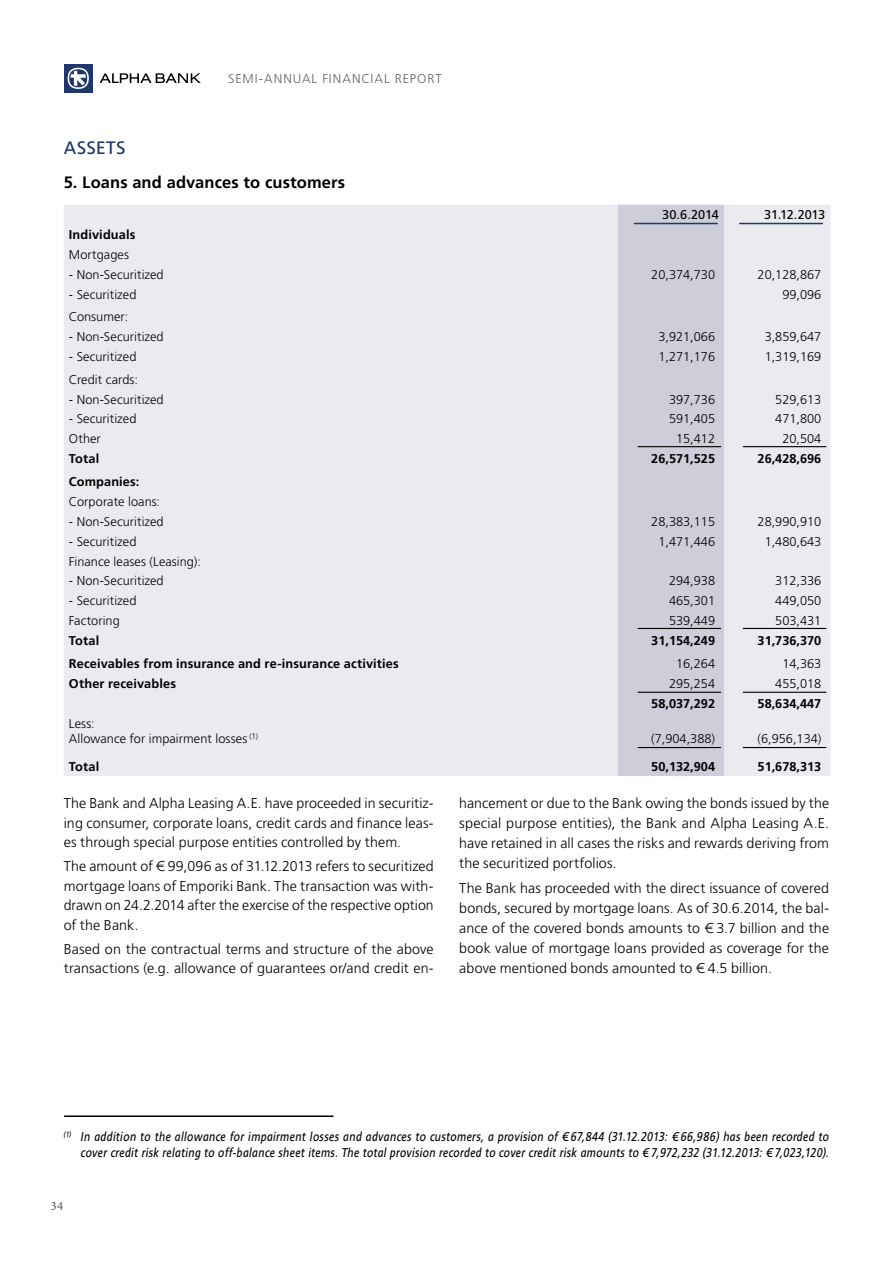
<style>
.page{position:relative;width:893px;height:1263px;background:#fff}
.page>*{position:absolute;margin:0;border:0;box-sizing:border-box;transform-origin:0 0}
.t1{font:18px "PF Catalog";letter-spacing:.03em;color:#1f376b}
.t2{font:700 16.5px "PF Catalog";letter-spacing:.005em;color:#000}
.t3{font:300 14.25px/20.1px "PF Catalog";letter-spacing:.01em;color:#000;text-align:justify}
.t4{font:13.5px "Minion Pro";color:#58595b}
.t5{font:300 12.75px/19.8px "PF Catalog";color:#000}
.t6{font:italic 12.75px/15.8px "PF Catalog";letter-spacing:.03em;color:#000;text-align:right;scale:.85 1}
.t7{font:700 12.75px/19.8px "PF Catalog";letter-spacing:.01em;color:#000}
.t8{font:300 12.75px "PF Catalog";letter-spacing:.08em;color:#636466}
.t9{font:12.75px "PF Catalog";letter-spacing:-.015em;color:#000}
.s1{font-weight:300}
.s2{font-weight:700}
</style>
<div class="page">
<div style="left:64px;top:64px;width:29px;height:29px;background:#1f376b"></div>
<svg style="left:68px;top:68px;width:21px;height:21px"></svg>
<svg style="left:69px;top:69px;width:18px;height:18px"></svg>
<svg style="left:71px;top:71px;width:15px;height:15px"></svg>
<svg style="left:100px;top:73px;width:101px;height:10px"></svg>
<div style="left:64px;top:205px;width:766px;height:571px;background:#ebeaef"></div>
<div style="left:618px;top:205px;width:106px;height:571px;background:#cecdda"></div>
<hr style="left:634px;top:223px;width:83px;height:1px;background:#1f376b">
<hr style="left:740px;top:223px;width:82px;height:1px;background:#1f376b">
<hr style="left:638px;top:446px;width:83px;height:1px;background:#000">
<hr style="left:638px;top:628px;width:83px;height:1px;background:#000">
<hr style="left:638px;top:692px;width:83px;height:1px;background:#000">
<hr style="left:638px;top:747px;width:83px;height:1px;background:#000">
<hr style="left:743px;top:446px;width:83px;height:1px;background:#000">
<hr style="left:743px;top:628px;width:83px;height:1px;background:#000">
<hr style="left:743px;top:692px;width:83px;height:1px;background:#000">
<hr style="left:743px;top:747px;width:83px;height:1px;background:#000">
<hr style="left:65px;top:1115px;width:268px;height:2px;background:#000">
<p class="t8" style="left:228px;top:71px;width:215px">SEMI-ANNUAL FINANCIAL REPORT</p>
<p class="t1" style="left:64px;top:137px;width:64px">ASSETS</p>
<p class="t2" style="left:64px;top:172px;width:283px">5. Loans and advances to customers</p>
<p class="t9" style="left:662px;top:208px;width:58px">30.6.2014</p>
<p class="t9" style="left:764px;top:208px;width:63px">31.12.2013</p>
<p class="t7" style="left:69px;top:225px;width:68px">Individuals<br><span class="s1">Mortgages</span></p>
<p class="t5" style="left:69px;top:265px;width:96px">- Non-Securitized</p>
<p class="t5" style="left:651px;top:265px;width:65px">20,374,730</p>
<p class="t5" style="left:758px;top:265px;width:65px">20,128,867</p>
<p class="t5" style="left:69px;top:285px;width:69px">- Securitized</p>
<p class="t5" style="left:782px;top:285px;width:40px">99,096</p>
<p class="t5" style="left:69px;top:307px;width:61px">Consumer:</p>
<p class="t5" style="left:69px;top:327px;width:96px">- Non-Securitized</p>
<p class="t5" style="left:658px;top:327px;width:58px">3,921,066</p>
<p class="t5" style="left:765px;top:327px;width:58px">3,859,647</p>
<p class="t5" style="left:69px;top:347px;width:69px">- Securitized</p>
<p class="t5" style="left:658px;top:347px;width:58px">1,271,176</p>
<p class="t5" style="left:765px;top:347px;width:58px">1,319,169</p>
<p class="t5" style="left:69px;top:370px;width:71px">Credit cards:</p>
<p class="t5" style="left:69px;top:389px;width:96px">- Non-Securitized</p>
<p class="t5" style="left:669px;top:389px;width:48px">397,736</p>
<p class="t5" style="left:775px;top:389px;width:48px">529,613</p>
<p class="t5" style="left:69px;top:409px;width:69px">- Securitized</p>
<p class="t5" style="left:669px;top:409px;width:48px">591,405</p>
<p class="t5" style="left:775px;top:409px;width:48px">471,800</p>
<p class="t5" style="left:69px;top:429px;width:33px">Other</p>
<p class="t5" style="left:676px;top:429px;width:40px">15,412</p>
<p class="t5" style="left:782px;top:429px;width:40px">20,504</p>
<p class="t7" style="left:69px;top:449px;width:32px">Total</p>
<p class="t7" style="left:651px;top:449px;width:65px">26,571,525</p>
<p class="t7" style="left:758px;top:449px;width:65px">26,428,696</p>
<p class="t5" style="left:69px;top:472px;width:93px"><span class="s2">Companies:<br></span>Corporate loans:</p>
<p class="t5" style="left:69px;top:512px;width:96px">- Non-Securitized</p>
<p class="t5" style="left:651px;top:512px;width:65px">28,383,115</p>
<p class="t5" style="left:758px;top:512px;width:65px">28,990,910</p>
<p class="t5" style="left:69px;top:532px;width:69px">- Securitized</p>
<p class="t5" style="left:658px;top:532px;width:58px">1,471,446</p>
<p class="t5" style="left:765px;top:532px;width:58px">1,480,643</p>
<p class="t5" style="left:69px;top:551px;width:133px">Finance leases (Leasing):</p>
<p class="t5" style="left:69px;top:571px;width:96px">- Non-Securitized</p>
<p class="t5" style="left:669px;top:571px;width:48px">294,938</p>
<p class="t5" style="left:775px;top:571px;width:48px">312,336</p>
<p class="t5" style="left:69px;top:591px;width:69px">- Securitized</p>
<p class="t5" style="left:669px;top:591px;width:48px">465,301</p>
<p class="t5" style="left:775px;top:591px;width:48px">449,050</p>
<p class="t5" style="left:69px;top:611px;width:52px">Factoring</p>
<p class="t5" style="left:669px;top:611px;width:48px">539,449</p>
<p class="t5" style="left:775px;top:611px;width:48px">503,431</p>
<p class="t7" style="left:69px;top:631px;width:32px">Total</p>
<p class="t7" style="left:651px;top:631px;width:65px">31,154,249</p>
<p class="t7" style="left:758px;top:631px;width:65px">31,736,370</p>
<p class="t7" style="left:69px;top:654px;width:331px">Receivables from insurance and re-insurance activities</p>
<p class="t5" style="left:676px;top:654px;width:40px">16,264</p>
<p class="t5" style="left:782px;top:654px;width:40px">14,363</p>
<p class="t7" style="left:69px;top:674px;width:109px">Other receivables</p>
<p class="t5" style="left:669px;top:674px;width:48px">295,254</p>
<p class="t5" style="left:775px;top:674px;width:48px">455,018</p>
<p class="t7" style="left:651px;top:693px;width:65px">58,037,292</p>
<p class="t7" style="left:758px;top:693px;width:65px">58,634,447</p>
<p class="t5" style="left:69px;top:715px;width:191px;line-height:15.8px">Less:<br>Allowance for impairment losses <sup>(1)</sup></p>
<p class="t5" style="left:651px;top:729px;width:65px">(7,904,388)</p>
<p class="t5" style="left:758px;top:729px;width:65px">(6,956,134)</p>
<p class="t7" style="left:69px;top:757px;width:32px">Total</p>
<p class="t7" style="left:651px;top:757px;width:65px">50,132,904</p>
<p class="t7" style="left:758px;top:757px;width:65px">51,678,313</p>
<p class="t3" style="left:64px;top:793px;width:371px;line-height:19.6px">The Bank and Alpha Leasing A.E. have proceeded in securitiz&shy;ing consumer, corporate loans, credit cards and finance leas&shy;es through special purpose entities controlled by them.</p>
<p class="t3" style="left:64px;top:857px;width:371px;line-height:19.6px">The amount of € 99,096 as of 31.12.2013 refers to securitized mortgage loans of Emporiki Bank. The transaction was with&shy;drawn on 24.2.2014 after the exercise of the respective option of the Bank.</p>
<p class="t3" style="left:64px;top:939px;width:371px;line-height:19.6px">Based on the contractual terms and structure of the above transactions (e.g. allowance of guarantees or/and credit en-</p>
<p class="t3" style="left:459px;top:793px;width:371px">hancement or due to the Bank owing the bonds issued by the special purpose entities), the Bank and Alpha Leasing A.E. have retained in all cases the risks and rewards deriving from the securitized portfolios.</p>
<p class="t3" style="left:459px;top:878px;width:371px">The Bank has proceeded with the direct issuance of covered bonds, secured by mortgage loans. As of 30.6.2014, the bal&shy;ance of the covered bonds amounts to € 3.7 billion and the book value of mortgage loans provided as coverage for the above mentioned bonds amounted to €4.5 billion.</p>
<p class="t6" style="left:64px;top:1129px;width:902px"><sup>(1)</sup> In addition to the allowance for impairment losses and advances to customers, a provision of € 67,844 (31.12.2013: € 66,986) has been recorded to cover credit risk relating to off-balance sheet items. The total provision recorded to cover credit risk amounts to € 7,972,232 (31.12.2013: € 7,023,120).</p>
<p class="t4" style="left:51px;top:1194px;width:13px">34</p>
</div>
